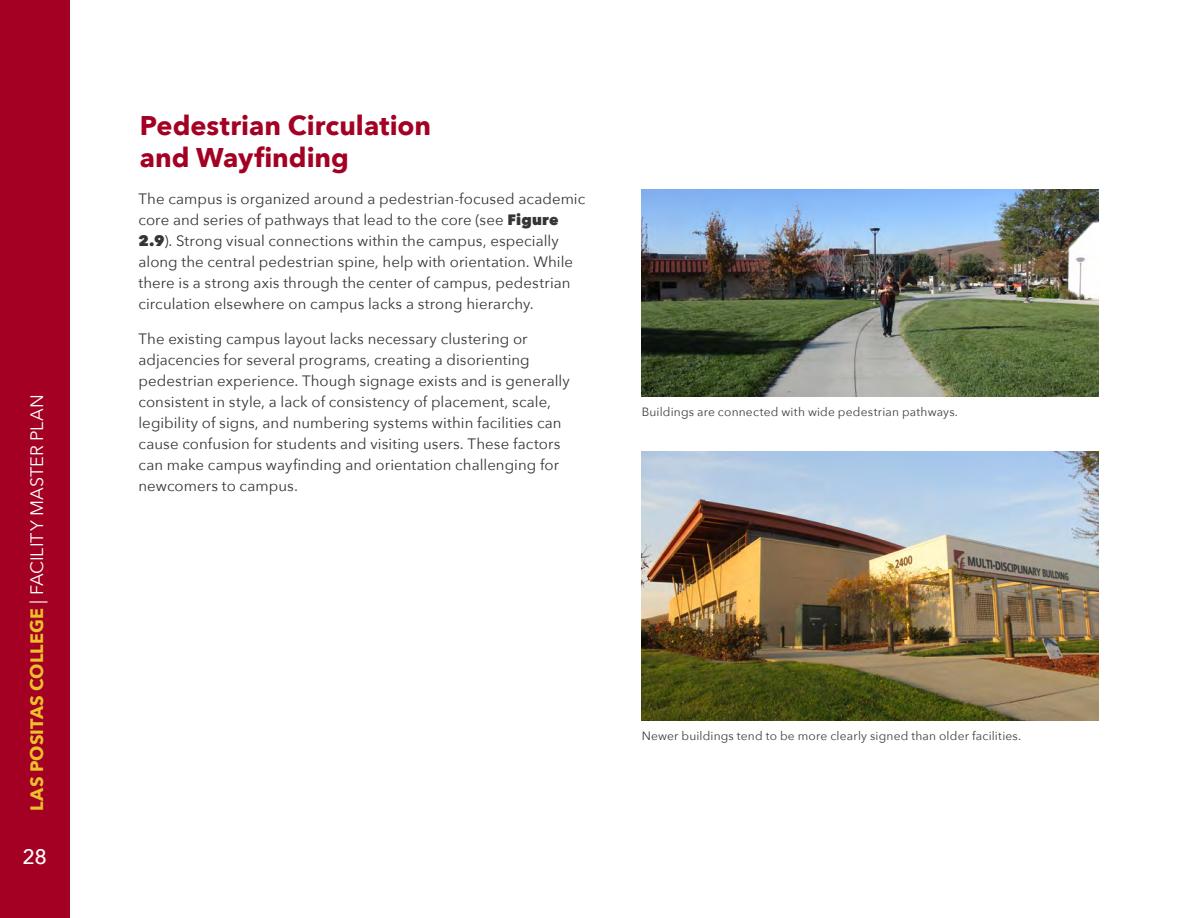
<style>
.page{position:relative;width:1188px;height:918px;background:#fff}
.page>*{position:absolute;margin:0;border:0;box-sizing:border-box;transform-origin:0 0}
.t1{font:700 27px/31.5px "Avenir Next";color:#a30023}
.t2{font:500 21px "Avenir Next";color:#fff}
.t3{font:18px "Avenir Next";letter-spacing:.005em;color:#fff}
.body{font:15px/21px "Avenir Next";letter-spacing:.005em;color:#363536}
.image_caption{font:12px "Avenir Next";letter-spacing:.015em;color:#3e3e3f}
.s1{font-weight:700;color:#ecc02b}
.s2{font-weight:800}
</style>
<div class="page">
<div style="left:0;top:0;width:69px;height:918px;background:#a30023"></div>
<img style="left:642px;top:189px;width:457px;height:207px">
<img style="left:642px;top:451px;width:457px;height:269px">
<p class="t3" style="left:22px;top:811px;width:418px;rotate:-90deg"><span class="s1">LAS POSITAS COLLEGE</span> | FACILITY MASTER PLAN</p>
<h2 class="t2" style="left:23px;top:839px;width:26px">28</h2>
<h1 class="t1" style="left:140px;top:109px;width:293px">Pedestrian Circulation and Wayfinding</h1>
<p class="body" style="left:138px;top:188px;width:448px">The campus is organized around a pedestrian-focused academic core and series of pathways that lead to the core (see <span class="s2">Figure 2.9</span>). Strong visual connections within the campus, especially along the central pedestrian spine, help with orientation. While there is a strong axis through the center of campus, pedestrian circulation elsewhere on campus lacks a strong hierarchy.</p>
<p class="body" style="left:138px;top:327px;width:433px">The existing campus layout lacks necessary clustering or adjacencies for several programs, creating a disorienting pedestrian experience. Though signage exists and is generally consistent in style, a lack of consistency of placement, scale, legibility of signs, and numbering systems within facilities can cause confusion for students and visiting users. These factors can make campus wayfinding and orientation challenging for newcomers to campus.</p>
<p class="image_caption" style="left:642px;top:402px;width:318px">Buildings are connected with wide pedestrian pathways.</p>
<p class="image_caption" style="left:642px;top:726px;width:381px">Newer buildings tend to be more clearly signed than older facilities.</p>
</div>
